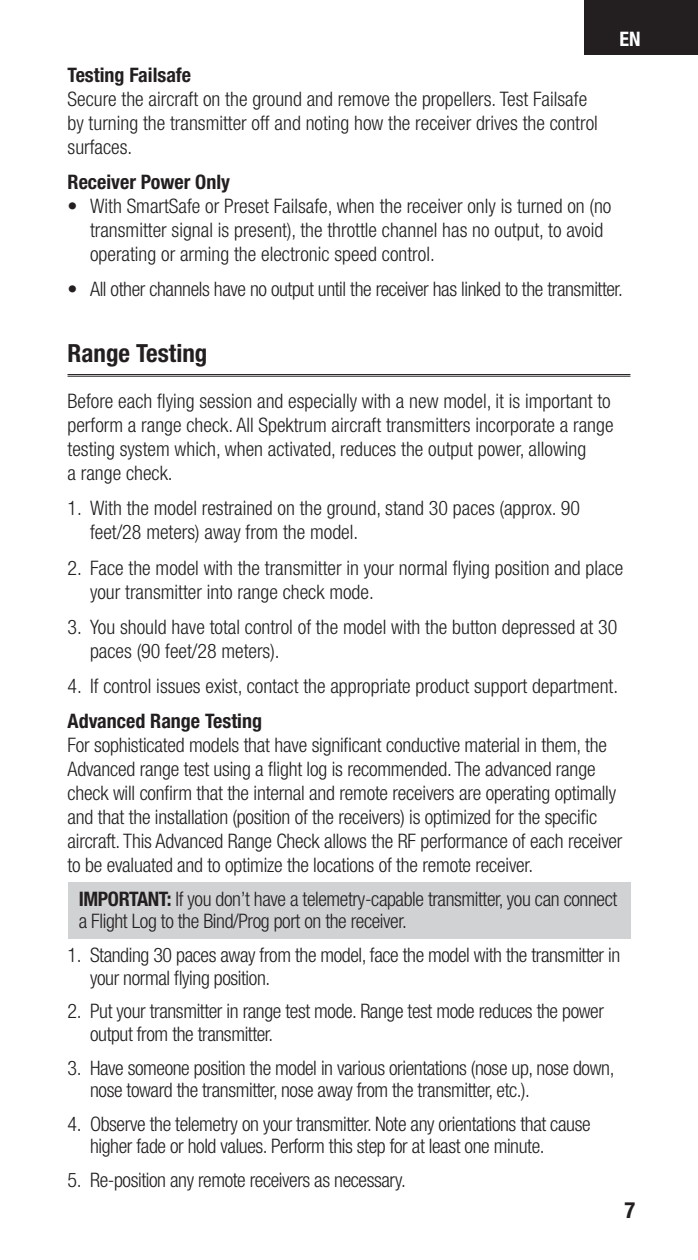
<style>
.page{position:relative;width:698px;height:1260px;background:#fff}
.page>*{position:absolute;margin:0;border:0;box-sizing:border-box;transform-origin:0 0}
.t1{font:700 condensed 25px "Helvetica Neue LT Std";color:#231f20}
.t2{font:700 condensed 22.5px "Helvetica Neue LT Std";color:#231f20}
.t3{font:300 condensed 20px/24px "Helvetica Neue LT Std";letter-spacing:-.01em;color:#231f20}
.t4{font:700 condensed 20px "Helvetica Neue LT Std";color:#231f20}
.t5{font:700 condensed 20px "Helvetica Neue LT Std";color:#fff}
.s1{font-weight:700}
</style>
<div class="page">
<div style="left:584px;top:0;width:114px;height:55px;background:#231f20"></div>
<div style="left:68px;top:882px;width:562px;height:57px;background:#d1d2d4"></div>
<hr style="left:68px;top:374px;width:562px;height:1px;background:#231f20">
<hr style="left:68px;top:376px;width:562px;height:1px;background:#231f20">
<p class="t5" style="left:619px;top:27px;width:23px">EN</p>
<p class="t4" style="left:68px;top:63px;width:125px">Testing Failsafe</p>
<p class="t3" style="left:68px;top:87px;width:531px">Secure the aircraft on the ground and remove the propellers. Test Failsafe by turning the transmitter off and noting how the receiver drives the control surfaces.</p>
<p class="t4" style="left:68px;top:170px;width:164px">Receiver Power Only</p>
<p class="t3" style="left:90px;top:194px;width:523px;text-indent:-22px">• With SmartSafe or Preset Failsafe, when the receiver only is turned on (no transmitter signal is present), the throttle channel has no output, to avoid operating or arming the electronic speed control.</p>
<p class="t3" style="left:68px;top:277px;width:557px">• All other channels have no output until the receiver has linked to the transmitter.</p>
<p class="t1" style="left:68px;top:338px;width:141px">Range Testing</p>
<p class="t3" style="left:68px;top:389px;width:547px">Before each flying session and especially with a new model, it is important to perform a range check. All Spektrum aircraft transmitters incorporate a range testing system which, when activated, reduces the output power, allowing<br>a range check.</p>
<p class="t3" style="left:90px;top:496px;width:491px;text-indent:-22px">1. With the model restrained on the ground, stand 30 paces (approx. 90 feet/28 meters) away from the model.</p>
<p class="t3" style="left:90px;top:555px;width:534px;text-indent:-22px">2. Face the model with the transmitter in your normal flying position and place your transmitter into range check mode.</p>
<p class="t3" style="left:90px;top:615px;width:528px;text-indent:-22px">3. You should have total control of the model with the button depressed at 30 paces (90 feet/28 meters).</p>
<p class="t3" style="left:68px;top:674px;width:552px">4. If control issues exist, contact the appropriate product support department.</p>
<p class="t4" style="left:68px;top:709px;width:196px">Advanced Range Testing</p>
<p class="t3" style="left:68px;top:733px;width:556px">For sophisticated models that have significant conductive material in them, the Advanced range test using a flight log is recommended. The advanced range check will confirm that the internal and remote receivers are operating optimally and that the installation (position of the receivers) is optimized for the specific aircraft. This Advanced Range Check allows the RF performance of each receiver to be evaluated and to optimize the locations of the remote receiver.</p>
<p class="t3" style="left:79px;top:887px;width:540px;line-height:22.5px"><span class="s1">IMPORTANT:</span> If you don’t have a telemetry-capable transmitter, you can connect a Flight Log to the Bind/Prog port on the receiver.</p>
<p class="t3" style="left:90px;top:944px;width:531px;line-height:22.5px;text-indent:-22px">1. Standing 30 paces away from the model, face the model with the transmitter in your normal flying position.</p>
<p class="t3" style="left:90px;top:1000px;width:515px;line-height:22.5px;text-indent:-22px">2. Put your transmitter in range test mode. Range test mode reduces the power output from the transmitter.</p>
<p class="t3" style="left:90px;top:1056px;width:526px;line-height:22.5px;text-indent:-22px">3. Have someone position the model in various orientations (nose up, nose down, nose toward the transmitter, nose away from the transmitter, etc.).</p>
<p class="t3" style="left:90px;top:1112px;width:502px;line-height:22.5px;text-indent:-22px">4. Observe the telemetry on your transmitter. Note any orientations that cause higher fade or hold values. Perform this step for at least one minute.</p>
<p class="t3" style="left:68px;top:1168px;width:340px">5. Re-position any remote receivers as necessary.</p>
<p class="t2" style="left:624px;top:1196px;width:12px">7</p>
</div>
